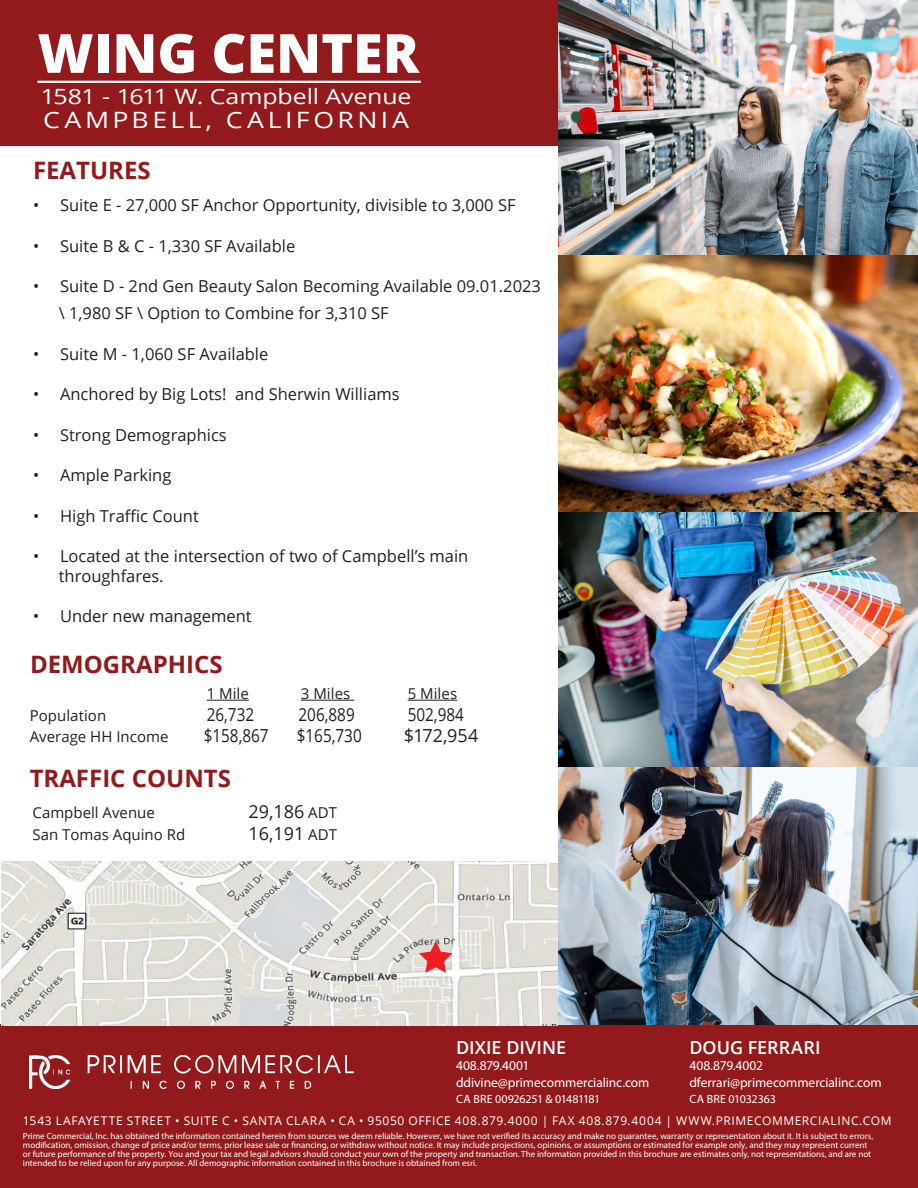
<style>
.page{position:relative;width:918px;height:1188px;background:#fff}
.page>*{position:absolute;margin:0;border:0;box-sizing:border-box;transform-origin:0 0}
.t1{font:800 54px "Open Sans";color:#fff}
.t2{font:700 24px "Open Sans";color:#92191c}
.t3{font:22.5px "Open Sans";letter-spacing:.13em;color:#fff;scale:1.19 1}
.t4{font:21px "Open Sans";letter-spacing:-.005em;color:#fff;scale:1.19 1}
.t5{font:18px "Open Sans";color:#231f20;scale:.85 1}
.t6{font:18px "Open Sans";color:#231f20}
.t7{font:600 18px "Open Sans";color:#fff}
.t8{font:16.5px "Open Sans";color:#231f20}
.t9{font:15px "Open Sans";color:#231f20}
.t10{font:13.5px "Myriad Pro";letter-spacing:-.005em;color:#fff}
.t11{font:12px "Open Sans";letter-spacing:.055em;color:#fff}
.t12{font:12px "Myriad Pro";letter-spacing:-.015em;color:#fff}
.t13{font:9px/9px "Myriad Pro";color:#fff}
.s1{font-size:15px}
.s2{font-family:"Gotham Narrow";font-weight:300}
</style>
<div class="page">
<div style="left:0;top:1025px;width:918px;height:163px;background:#92191c"></div>
<img style="left:1px;top:862px;width:557px;height:163px">
<div style="left:0;top:0;width:558px;height:146px;background:#92191c"></div>
<hr style="left:207px;top:700px;width:42px;height:1px;background:#231f20">
<hr style="left:301px;top:700px;width:53px;height:1px;background:#231f20">
<hr style="left:408px;top:700px;width:49px;height:1px;background:#231f20">
<img style="left:558px;top:511px;width:360px;height:256px">
<img style="left:558px;top:254px;width:360px;height:257px">
<img style="left:558px;top:767px;width:360px;height:258px">
<svg style="left:419px;top:941px;width:34px;height:32px"></svg>
<img style="left:30px;top:1056px;width:323px;height:32px">
<img style="left:558px;top:0;width:360px;height:254px">
<hr style="left:38px;top:81px;width:383px;height:2px;background:#fff">
<p class="t1" style="left:38px;top:12px;width:383px">WING CENTER</p>
<p class="t4" style="left:41px;top:82px;width:313px">1581 - 1611 W. Campbell Avenue</p>
<p class="t3" style="left:43px;top:105px;width:309px">CAMPBELL, CALIFORNIA</p>
<p class="t2" style="left:33px;top:154px;width:119px">FEATURES</p>
<p class="t8" style="left:33px;top:194px;width:484px">• Suite E - 27,000 SF Anchor Opportunity, divisible to 3,000 SF</p>
<p class="t8" style="left:33px;top:234px;width:264px">• Suite B &amp; C - 1,330 SF Available</p>
<p class="t8" style="left:33px;top:275px;width:510px">• Suite D - 2nd Gen Beauty Salon Becoming Available 09.01.2023</p>
<p class="t8" style="left:59px;top:302px;width:332px">\ 1,980 SF \ Option to Combine for 3,310 SF</p>
<p class="t8" style="left:33px;top:342px;width:237px">• Suite M - 1,060 SF Available</p>
<p class="t8" style="left:33px;top:383px;width:368px">• Anchored by Big Lots! and Sherwin Williams</p>
<p class="t8" style="left:33px;top:423px;width:195px">• Strong Demographics</p>
<p class="t8" style="left:33px;top:464px;width:140px">• Ample Parking</p>
<p class="t8" style="left:33px;top:504px;width:167px">• High Traffic Count</p>
<p class="t8" style="left:33px;top:545px;width:437px">• Located at the intersection of two of Campbell’s main</p>
<p class="t8" style="left:59px;top:565px;width:106px">throughfares.</p>
<p class="t8" style="left:33px;top:605px;width:220px">• Under new management</p>
<p class="t2" style="left:30px;top:647px;width:194px">DEMOGRAPHICS</p>
<p class="t9" style="left:207px;top:683px;width:44px">1 Mile</p>
<p class="t9" style="left:301px;top:683px;width:51px">3 Miles</p>
<p class="t9" style="left:408px;top:683px;width:51px">5 Miles</p>
<p class="t9" style="left:30px;top:705px;width:78px">Population</p>
<p class="t5" style="left:207px;top:702px;width:57px">26,732</p>
<p class="t5" style="left:299px;top:702px;width:68px">206,889</p>
<p class="t5" style="left:408px;top:702px;width:68px">502,984</p>
<p class="t9" style="left:30px;top:727px;width:140px">Average HH Income</p>
<p class="t5" style="left:204px;top:723px;width:78px">$158,867</p>
<p class="t5" style="left:297px;top:723px;width:78px">$165,730</p>
<p class="t6" style="left:404px;top:723px;width:76px">$172,954</p>
<p class="t2" style="left:30px;top:761px;width:203px">TRAFFIC COUNTS</p>
<p class="t9" style="left:33px;top:803px;width:124px">Campbell Avenue</p>
<p class="t6" style="left:249px;top:799px;width:90px">29,186 <span class="s1">ADT</span></p>
<p class="t9" style="left:33px;top:824px;width:154px">San Tomas Aquino Rd</p>
<p class="t6" style="left:249px;top:821px;width:90px">16,191 <span class="s1">ADT</span></p>
<p class="t7" style="left:456px;top:1035px;width:112px">DIXIE DIVINE</p>
<p class="t10" style="left:456px;top:1058px;width:75px">408.879.4001</p>
<p class="t10" style="left:456px;top:1074px;width:195px">ddivine@primecommercialinc.com</p>
<p class="t12" style="left:456px;top:1092px;width:146px">CA BRE 00926251 &amp; 01481181</p>
<p class="t7" style="left:689px;top:1035px;width:133px">DOUG FERRARI</p>
<p class="t10" style="left:689px;top:1058px;width:75px">408.879.4002</p>
<p class="t10" style="left:689px;top:1074px;width:194px">dferrari@primecommercialinc.com</p>
<p class="t12" style="left:690px;top:1092px;width:88px">CA BRE 01032363</p>
<p class="t11" style="left:23px;top:1112px;width:870px">1543 LAFAYETTE STREET <span class="s2">•</span> SUITE C <span class="s2">•</span> SANTA CLARA <span class="s2">•</span> CA <span class="s2">•</span> 95050 OFFICE 408.879.4000 | FAX 408.879.4004 | WWW.PRIMECOMMERCIALINC.COM</p>
<p class="t13" style="left:23px;top:1132px;width:852px">Prime Commercial, Inc. has obtained the information contained herein from sources we deem reliable. However, we have not verified its accuracy and make no guarantee, warranty or representation about it. It is subject to errors, modification, omission, change of price and/or terms, prior lease sale or financing, or withdraw without notice. It may include projections, opinions, or assumptions or estimated for example only, and they may represent current or future performance of the property. You and your tax and legal advisors should conduct your own of the property and transaction. The information provided in this brochure are estimates only, not representations, and are not intended to be relied upon for any purpose. All demographic information contained in this brochure is obtained from esri.</p>
</div>
